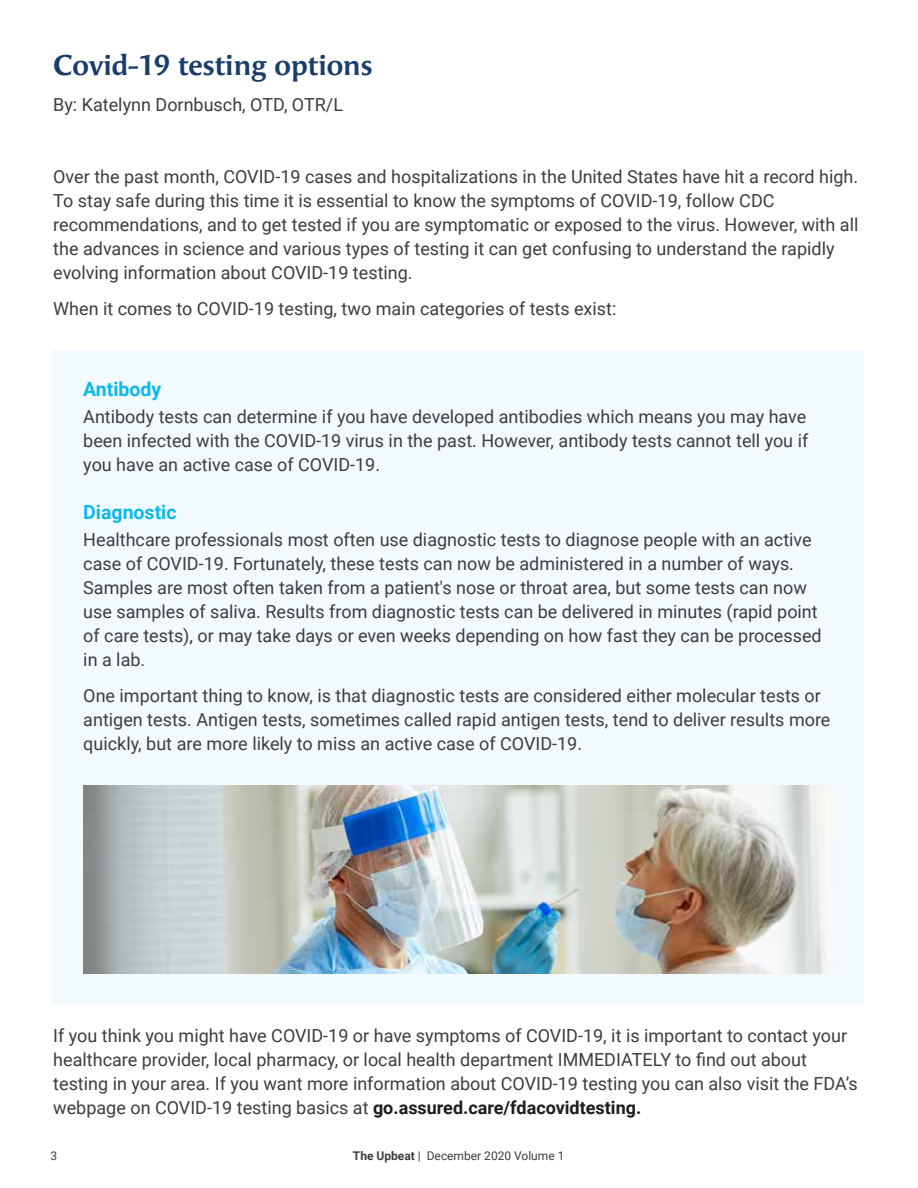
<style>
.page{position:relative;width:918px;height:1188px;background:#fff}
.page>*{position:absolute;margin:0;border:0;box-sizing:border-box;transform-origin:0 0}
.t1{font:700 28.5px "Angie Pro";color:#1a3d6b}
.t2{font:700 19.5px "Roboto";color:#0bb9ed}
.t3{font:18px/24px "Roboto";color:#3d3d3b}
.t4{font:12px "Roboto";color:#3d3d3b}
.s1{font-weight:700;color:#1c1d1c}
.s2{font-weight:700}
</style>
<div class="page">
<div style="left:53px;top:350px;width:811px;height:654px;background:#f3fafe"></div>
<img style="left:83px;top:786px;width:751px;height:187px">
<h1 class="t1" style="left:53px;top:44px;width:321px">Covid-19 testing options</h1>
<p class="t3" style="left:53px;top:92px;width:291px">By: Katelynn Dornbusch, OTD, OTR/L</p>
<p class="t3" style="left:53px;top:164px;width:807px">Over the past month, COVID-19 cases and hospitalizations in the United States have hit a record high.<br>To stay safe during this time it is essential to know the symptoms of COVID-19, follow CDC recommendations, and to get tested if you are symptomatic or exposed to the virus. However, with all the advances in science and various types of testing it can get confusing to understand the rapidly evolving information about COVID-19 testing.</p>
<p class="t3" style="left:53px;top:296px;width:565px">When it comes to COVID-19 testing, two main categories of tests exist:</p>
<p class="t2" style="left:83px;top:375px;width:80px">Antibody</p>
<p class="t3" style="left:83px;top:404px;width:727px;text-align:justify">Antibody tests can determine if you have developed antibodies which means you may have been infected with the COVID-19 virus in the past. However, antibody tests cannot tell you if you have an active case of COVID-19.</p>
<p class="t2" style="left:83px;top:498px;width:95px">Diagnostic</p>
<p class="t3" style="left:83px;top:527px;width:740px">Healthcare professionals most often use diagnostic tests to diagnose people with an active case of COVID-19. Fortunately, these tests can now be administered in a number of ways.<br>Samples are most often taken from a patient's nose or throat area, but some tests can now use samples of saliva. Results from diagnostic tests can be delivered in minutes (rapid point of care tests), or may take days or even weeks depending on how fast they can be processed in a lab.</p>
<p class="t3" style="left:83px;top:683px;width:749px">One important thing to know, is that diagnostic tests are considered either molecular tests or antigen tests. Antigen tests, sometimes called rapid antigen tests, tend to deliver results more quickly, but are more likely to miss an active case of COVID-19.</p>
<p class="t3" style="left:53px;top:1023px;width:806px">If you think you might have COVID-19 or have symptoms of COVID-19, it is important to contact your healthcare provider, local pharmacy, or local health department IMMEDIATELY to find out about testing in your area. If you want more information about COVID-19 testing you can also visit the FDA’s webpage on COVID-19 testing basics at <span class="s1">go.assured.care/fdacovidtesting.</span></p>
<p class="t4" style="left:50px;top:1148px;width:8px">3</p>
<p class="t4" style="left:353px;top:1148px;width:213px"><span class="s2">The Upbeat</span> | December 2020 Volume 1</p>
</div>
